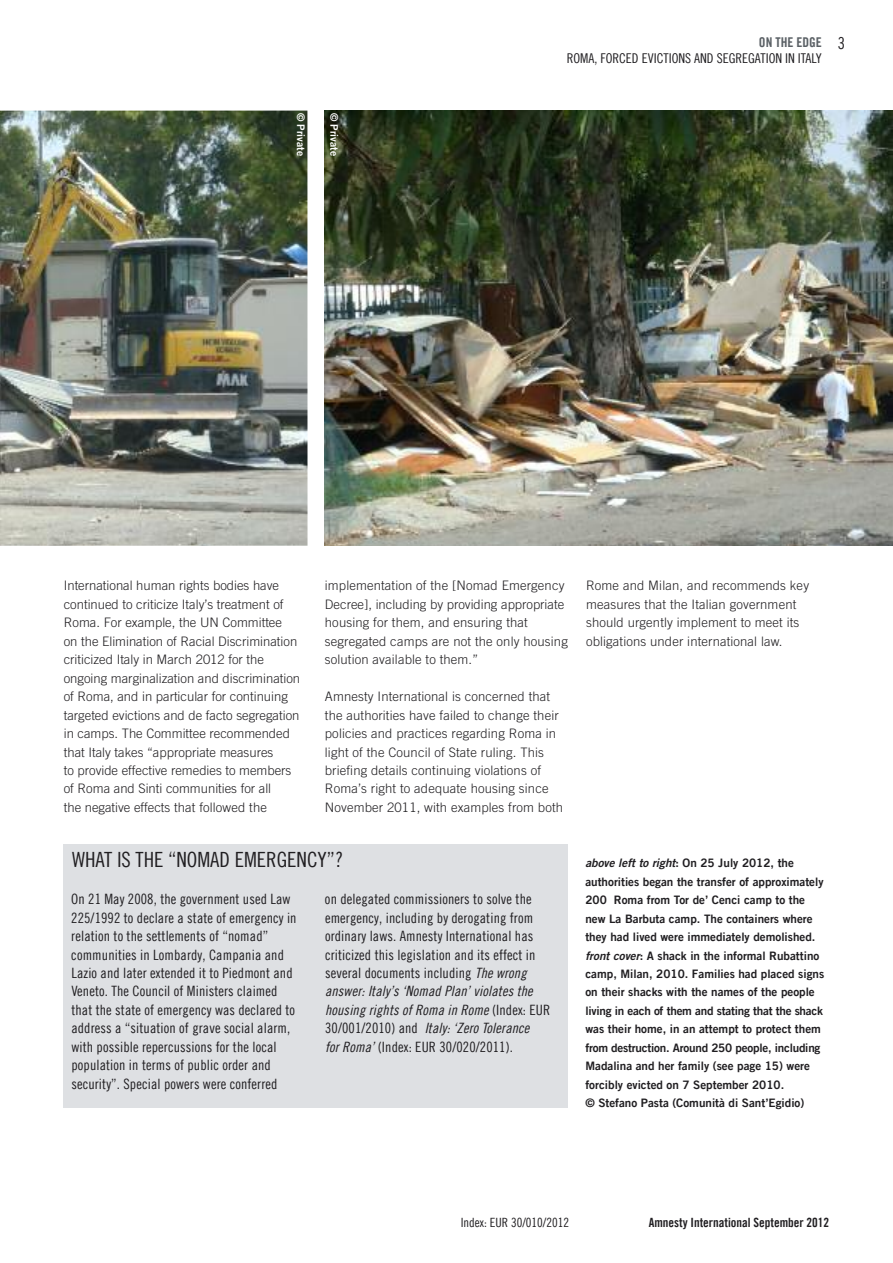
<style>
.page{position:relative;width:893px;height:1263px;background:#fff}
.page>*{position:absolute;margin:0;border:0;box-sizing:border-box;transform-origin:0 0}
.t1{font:21px "Amnesty Trade Gothic Cn 18";color:#201e21}
.t2{font:16.5px "Amnesty Trade Gothic Cn 18";color:#201e21}
.t3{font:14.25px/18.5px "Amnesty Trade Gothic Cn 18";letter-spacing:.01em;color:#201e21}
.t4{font:14.25px/18.5px "Amnesty Trade Gothic Cn 18 Obl";letter-spacing:.01em;color:#201e21}
.t5{font:13.5px "Amnesty Trade Gothic Cn 18";color:#201e21}
.t6{font:13.5px "Amnesty Trade Gothic Bd Cn 20";color:#5a6065}
.t7{font:300 13.05px/18.5px "Amnesty Trade Gothic";letter-spacing:.01em;color:#201e21}
.t8{font:12.75px "Amnesty Trade Gothic Bd Cn 20";color:#201e21}
.t9{font:12.75px "Amnesty Trade Gothic Cn 18";color:#201e21}
.t10{font:11.7px/18.5px "Amnesty Trade Gothic Bd 2";color:#201e21}
.t11{font:10.5px "Amnesty Trade Gothic Bd 2";color:#fff}
.s1{font-family:"Amnesty Trade Gothic Cn 18 Obl"}
.s2{font-family:"Amnesty Trade Gothic Cn 18"}
.s3{font-family:"Amnesty Trade Gothic Bd 2 Obl"}
</style>
<div class="page">
<div style="left:64px;top:844px;width:504px;height:263px;background:#dee0e3"></div>
<img style="left:325px;top:111px;width:568px;height:435px">
<img style="left:0;top:111px;width:308px;height:435px">
<p class="t11" style="left:307px;top:113px;width:45px;rotate:90deg">© Private</p>
<p class="t11" style="left:341px;top:113px;width:45px;rotate:90deg">© Private</p>
<p class="t6" style="left:759px;top:34px;width:64px">on the edge</p>
<p class="t5" style="left:567px;top:50px;width:257px">Roma, foRced evictions and segRegation in italy</p>
<p class="t2" style="left:838px;top:33px;width:9px">3</p>
<p class="t7" style="left:64px;top:576px;width:238px">International human rights bodies have continued to criticize Italy’s treatment of Roma. For example, the UN Committee<br>on the Elimination of Racial Discrimination criticized Italy in March 2012 for the ongoing marginalization and discrimination of Roma, and in particular for continuing targeted evictions and de facto segregation in camps. The Committee recommended that Italy takes “appropriate measures<br>to provide effective remedies to members of Roma and Sinti communities for all<br>the negative effects that followed the</p>
<p class="t7" style="left:325px;top:576px;width:244px">implementation of the [Nomad Emergency Decree], including by providing appropriate housing for them, and ensuring that segregated camps are not the only housing solution available to them.”</p>
<p class="t7" style="left:325px;top:687px;width:240px">Amnesty International is concerned that the authorities have failed to change their policies and practices regarding Roma in light of the Council of State ruling. This briefing details continuing violations of Roma’s right to adequate housing since November 2011, with examples from both</p>
<h1 class="t1" style="left:72px;top:847px;width:272px">What is the “nomad emeRgency”?</h1>
<p class="t3" style="left:71px;top:889px;width:227px">on 21 may 2008, the government used law 225/1992 to declare a state of emergency in relation to the settlements of “nomad” communities in lombardy, campania and lazio and later extended it to Piedmont and veneto. the council of ministers claimed that the state of emergency was declared to address a “situation of grave social alarm, with possible repercussions for the local population in terms of public order and security”. special powers were conferred</p>
<p class="t3" style="left:325px;top:889px;width:212px">on delegated commissioners to solve the emergency, including by derogating from ordinary laws. amnesty international has criticized this legislation and its effect in several documents including <span class="s1">The wrong</span></p>
<p class="t4" style="left:325px;top:982px;width:227px">answer: Italy’s ‘Nomad Plan’ violates the housing rights of Roma in Rome <span class="s2">(index: eUR<br>30/001/2010) and</span> Italy: ‘Zero Tolerance</p>
<p class="t3" style="left:325px;top:1037px;width:189px"><span class="s1">for Roma’</span> (index: eUR 30/020/2011).</p>
<p class="t7" style="left:586px;top:576px;width:225px">Rome and Milan, and recommends key measures that the Italian government should urgently implement to meet its obligations under international law.</p>
<p class="t10" style="left:585px;top:854px;width:240px"><span class="s3">above left to right</span>: On 25 July 2012, the authorities began the transfer of approximately 200 Roma from Tor de’ Cenci camp to the new La Barbuta camp. The containers where they had lived were immediately demolished. <span class="s3">front cover</span>: A shack in the informal Rubattino camp, Milan, 2010. Families had placed signs on their shacks with the names of the people living in each of them and stating that the shack was their home, in an attempt to protect them from destruction. Around 250 people, including Madalina and her family (see page 15) were forcibly evicted on 7 September 2010.<br>© Stefano Pasta (Comunità di Sant’Egidio)</p>
<p class="t9" style="left:461px;top:1214px;width:110px">index: eUR 30/010/2012</p>
<p class="t8" style="left:649px;top:1214px;width:182px">amnesty international september 2012</p>
</div>
